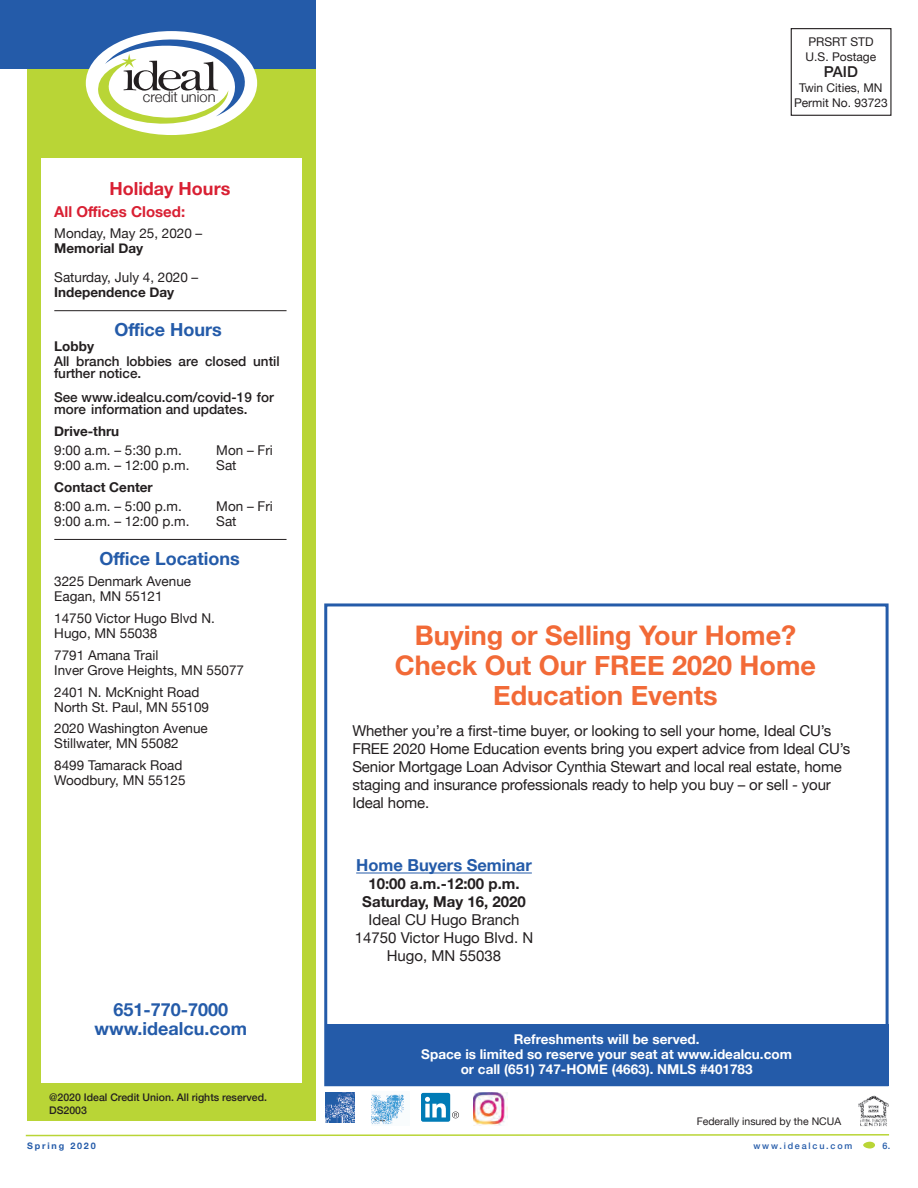
<style>
.page{position:relative;width:918px;height:1188px;background:#fff}
.page>*{position:absolute;margin:0;border:0;box-sizing:border-box;transform-origin:0 0}
.t1{font:700 27px/30px "Helvetica Neue";color:#f26a37;text-align:center}
.t2{font:700 18px/19.5px "Helvetica Neue";color:#245ba9;text-align:center}
.t3{font:700 18px "Helvetica Neue";color:#d92033}
.t4{font:700 16.5px "Helvetica Neue";color:#245ba9}
.t5{font:15px/18px "Helvetica Neue";letter-spacing:-.01em;color:#231f20}
.t6{font:700 15px/18px "Helvetica Neue";color:#231f20;text-align:center}
.t7{font:700 15px "Helvetica Neue";color:#d92033}
.t8{font:500 15px "Helvetica Neue";color:#231f20}
.t9{font:300 14.7px "Helvetica Neue";color:#231f20}
.t10{font:13.5px/15px "Helvetica Neue";color:#231f20}
.t11{font:700 13.5px/15px "Helvetica Neue";color:#fff;text-align:center}
.t12{font:500 13.5px/11.9px "Helvetica Neue LT";color:#231f20}
.t13{font:700 13.5px "Helvetica Neue";color:#231f20}
.t14{font:12px/15px "Helvetica Neue";color:#231f20}
.t15{font:500 10.5px/13.5px "Helvetica Neue";color:#231f20}
.t16{font:10.5px "Helvetica Neue";color:#231f20}
.t17{font:500 9px "Helvetica Neue";letter-spacing:.2em;color:#245ba9}
.t18{font:700 9px "Helvetica Neue";letter-spacing:.2em;color:#245ba9}
</style>
<div class="page">
<div style="left:324px;top:603px;width:565px;height:483px;border:3px solid #245ba9"></div>
<div style="left:27px;top:69px;width:289px;height:1052px;background:#b9d536"></div>
<div style="left:41px;top:158px;width:261px;height:925px;background:#fff"></div>
<div style="left:325px;top:1025px;width:564px;height:61px;background:#245ba9"></div>
<img style="left:858px;top:1095px;width:31px;height:31px">
<div style="left:791px;top:28px;width:101px;height:88px;border:1px solid #231f20"></div>
<svg style="left:25px;top:1134px;width:865px;height:15px"></svg>
<img style="left:325px;top:1093px;width:30px;height:30px">
<div style="left:421px;top:1093px;width:29px;height:29px;background:#007bb6;border-radius:2px"></div>
<svg style="left:425px;top:1097px;width:21px;height:20px"></svg>
<svg style="left:452px;top:1112px;width:7px;height:6px"></svg>
<img style="left:371px;top:1094px;width:33px;height:31px">
<img style="left:473px;top:1092px;width:34px;height:33px">
<hr style="left:54px;top:310px;width:233px;height:1px;background:#231f20">
<hr style="left:54px;top:539px;width:233px;height:1px;background:#231f20">
<hr style="left:356px;top:873px;width:176px;height:1px;background:#245ba9">
<div style="left:0;top:0;width:316px;height:68px;background:#245ba9"></div>
<div style="left:86px;top:31px;width:171px;height:104px;background:#fff;border-radius:50%"></div>
<svg style="left:97px;top:35px;width:156px;height:90px"></svg>
<p class="t9" style="left:143px;top:85px;width:74px">credit union</p>
<h2 class="t3" style="left:109px;top:174px;width:122px">Holiday Hours</h2>
<p class="t7" style="left:54px;top:200px;width:132px">All Offices Closed:</p>
<p class="t10" style="left:54px;top:227px;width:150px">Monday, May 25, 2020 –</p>
<p class="t13" style="left:54px;top:238px;width:90px">Memorial Day</p>
<p class="t10" style="left:54px;top:270px;width:146px">Saturday, July 4, 2020 –</p>
<p class="t13" style="left:54px;top:282px;width:122px">Independence Day</p>
<h2 class="t2" style="left:114px;top:320px;width:109px">Office Hours</h2>
<p class="t13" style="left:54px;top:336px;width:41px">Lobby</p>
<p class="t12" style="left:54px;top:357px;width:227px">All branch lobbies are closed until further notice.</p>
<p class="t12" style="left:54px;top:392px;width:221px">See www.idealcu.com/covid-19 for more information and updates.</p>
<p class="t13" style="left:54px;top:421px;width:67px">Drive-thru</p>
<p class="t10" style="left:54px;top:444px;width:129px">9:00 a.m. – 5:30 p.m.</p>
<p class="t10" style="left:216px;top:444px;width:58px">Mon – Fri</p>
<p class="t10" style="left:54px;top:459px;width:137px">9:00 a.m. – 12:00 p.m.</p>
<p class="t10" style="left:216px;top:459px;width:22px">Sat</p>
<p class="t13" style="left:54px;top:477px;width:100px">Contact Center</p>
<p class="t10" style="left:54px;top:499px;width:129px">8:00 a.m. – 5:00 p.m.</p>
<p class="t10" style="left:216px;top:499px;width:58px">Mon – Fri</p>
<p class="t10" style="left:54px;top:514px;width:137px">9:00 a.m. – 12:00 p.m.</p>
<p class="t10" style="left:216px;top:514px;width:22px">Sat</p>
<h2 class="t2" style="left:99px;top:549px;width:142px">Office Locations</h2>
<p class="t10" style="left:54px;top:575px;width:138px">3225 Denmark Avenue<br>Eagan, MN 55121</p>
<p class="t10" style="left:54px;top:612px;width:162px">14750 Victor Hugo Blvd N.<br>Hugo, MN 55038</p>
<p class="t10" style="left:54px;top:648px;width:191px">7791 Amana Trail<br>Inver Grove Heights, MN 55077</p>
<p class="t10" style="left:54px;top:685px;width:156px">2401 N. McKnight Road<br>North St. Paul, MN 55109</p>
<p class="t10" style="left:54px;top:722px;width:155px">2020 Washington Avenue<br>Stillwater, MN 55082</p>
<p class="t10" style="left:54px;top:759px;width:133px">8499 Tamarack Road<br>Woodbury, MN 55125</p>
<h2 class="t2" style="left:95px;top:1000px;width:154px">651-770-7000 www.idealcu.com</h2>
<p class="t15" style="left:49px;top:1090px;width:219px">@2020 Ideal Credit Union. All rights reserved.<br>DS2003</p>
<p class="t18" style="left:27px;top:1138px;width:70px">Spring 2020</p>
<p class="t14" style="left:806px;top:35px;width:72px">PRSRT STD<br>U.S. Postage</p>
<p class="t8" style="left:824px;top:60px;width:35px">PAID</p>
<p class="t14" style="left:794px;top:81px;width:95px;text-align:center">Twin Cities, MN<br>Permit No. 93723</p>
<h1 class="t1" style="left:395px;top:621px;width:423px">Buying or Selling Your Home?<br>Check Out Our FREE 2020 Home<br>Education Events</h1>
<p class="t5" style="left:352px;top:723px;width:499px">Whether you’re a first-time buyer, or looking to sell your home, Ideal CU’s FREE 2020 Home Education events bring you expert advice from Ideal CU’s Senior Mortgage Loan Advisor Cynthia Stewart and local real estate, home staging and insurance professionals ready to help you buy – or sell - your Ideal home.</p>
<p class="t4" style="left:356px;top:853px;width:177px">Home Buyers Seminar</p>
<p class="t6" style="left:362px;top:875px;width:165px">10:00 a.m.-12:00 p.m.<br>Saturday, May 16, 2020</p>
<p class="t5" style="left:355px;top:912px;width:180px;text-align:center">Ideal CU Hugo Branch<br>14750 Victor Hugo Blvd. N<br>Hugo, MN 55038</p>
<p class="t11" style="left:421px;top:1032px;width:372px">Refreshments will be served.<br>Space is limited so reserve your seat at www.idealcu.com or call (651) 747-HOME (4663). NMLS #401783</p>
<p class="t16" style="left:697px;top:1114px;width:146px">Federally insured by the NCUA</p>
<p class="t17" style="left:753px;top:1138px;width:100px">www.idealcu.com</p>
<p class="t17" style="left:883px;top:1138px;width:9px">6.</p>
</div>
